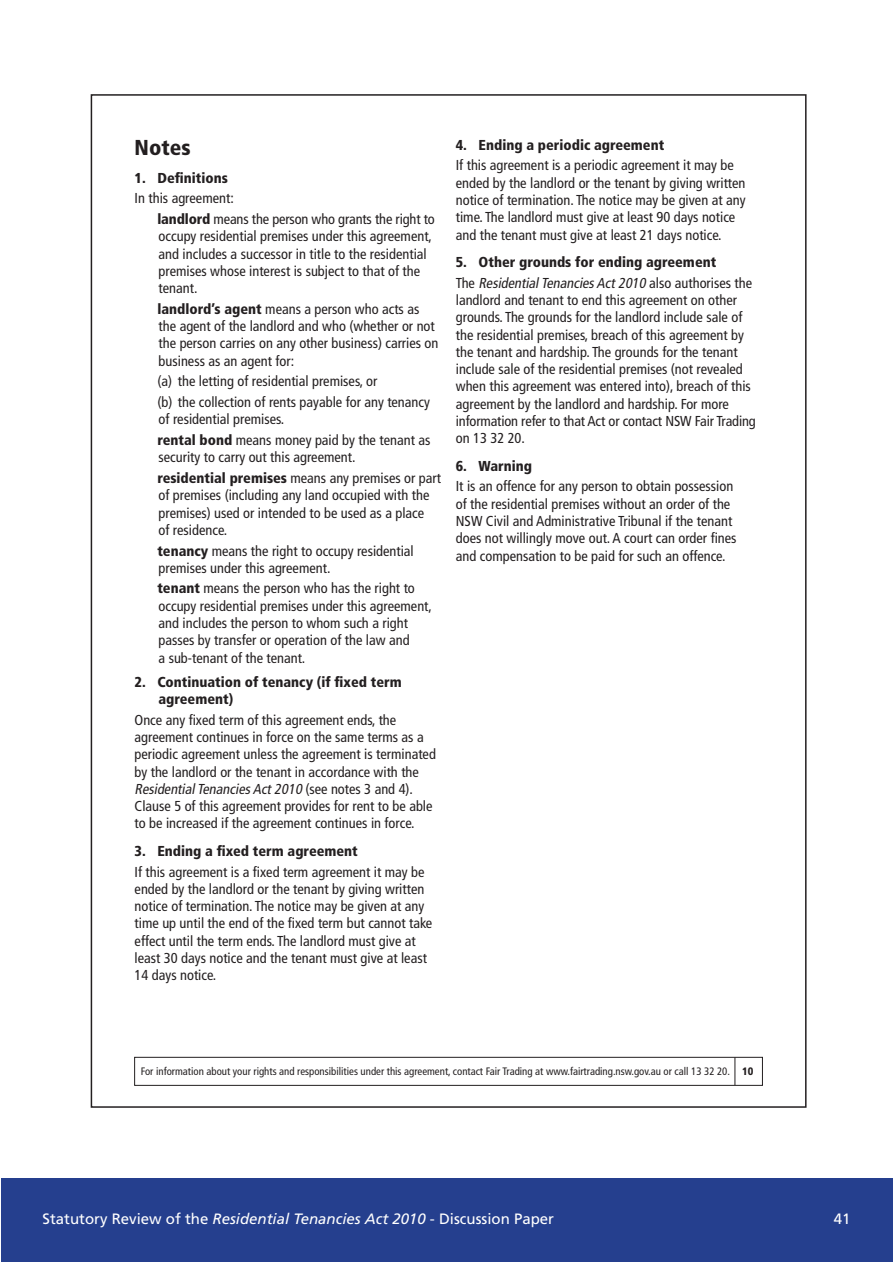
<style>
.page{position:relative;width:893px;height:1263px;background:#fff}
.page>*{position:absolute;margin:0;border:0;box-sizing:border-box;transform-origin:0 0}
.t1{font:900 condensed 21.6px "Frutiger";color:#231f20}
.t2{font:15px "Frutiger";color:#fff}
.t3{font:condensed 14.4px/17.2px "Frutiger";color:#231f20}
.t4{font:900 condensed 14.4px/17.2px "Frutiger";color:#231f20}
.t5{font:condensed 10.8px "Frutiger";color:#231f20}
.s1{font-weight:900}
.s2{font-style:italic}
.s3{font-weight:400}
.s4{font-weight:400;font-style:italic}
</style>
<div class="page">
<div style="left:1px;top:1179px;width:891px;height:83px;background:#253f8e"></div>
<div style="left:134px;top:1057px;width:629px;height:29px;border:1px solid #231f20"></div>
<svg style="left:735px;top:1057px;width:1px;height:28px"></svg>
<p class="t1" style="left:135px;top:135px;width:58px">Notes</p>
<p class="t4" style="left:135px;top:169px;width:95px">1. Definitions</p>
<p class="t3" style="left:135px;top:190px;width:101px">In this agreement:</p>
<p class="t3" style="left:157px;top:211px;width:279px"><span class="s1">landlord</span> means the person who grants the right to</p>
<p class="t3" style="left:159px;top:228px;width:275px">occupy residential premises under this agreement, and includes a successor in title to the residential premises whose interest is subject to that of the tenant.</p>
<p class="t3" style="left:157px;top:300px;width:283px"><span class="s1">landlord’s agent</span> means a person who acts as the agent of the landlord and who (whether or not the person carries on any other business) carries on business as an agent for:</p>
<p class="t3" style="left:157px;top:371px;width:274px;line-height:20.7px">(a) the letting of residential premises, or<br>(b) the collection of rents payable for any tenancy</p>
<p class="t3" style="left:157px;top:409px;width:274px;line-height:20.7px">of residential premises.<br><span class="s1">rental bond</span> means money paid by the tenant as</p>
<p class="t3" style="left:157px;top:447px;width:285px;line-height:20.7px">security to carry out this agreement.<br><span class="s1">residential premises</span> means any premises or part</p>
<p class="t3" style="left:159px;top:487px;width:272px">of premises (including any land occupied with the premises) used or intended to be used as a place of residence.</p>
<p class="t3" style="left:157px;top:542px;width:258px"><span class="s1">tenancy</span> means the right to occupy residential premises under this agreement.</p>
<p class="t3" style="left:157px;top:580px;width:276px"><span class="s1">tenant</span> means the person who has the right to occupy residential premises under this agreement, and includes the person to whom such a right passes by transfer or operation of the law and<br>a sub-tenant of the tenant.</p>
<p class="t4" style="left:159px;top:673px;width:245px;text-indent:-24px">2. Continuation of tenancy (if fixed term agreement)</p>
<p class="t3" style="left:135px;top:711px;width:303px">Once any fixed term of this agreement ends, the agreement continues in force on the same terms as a periodic agreement unless the agreement is terminated by the landlord or the tenant in accordance with the <span class="s2">ResidentialTenanciesAct2010</span> ( s e e n o t e s 3 a n d 4 ) .<br>Clause 5 of this agreement provides for rent to be able to be increased if the agreement continues in force.</p>
<p class="t3" style="left:135px;top:841px;width:291px;line-height:20.7px"><span class="s1">3. Ending a fixed term agreement<br></span>If this agreement is a fixed term agreement it may be</p>
<p class="t3" style="left:135px;top:880px;width:299px">ended by the landlord or the tenant by giving written notice of termination. The notice may be given at any time up until the end of the fixed term but cannot take effect until the term ends. The landlord must give at least 30 days notice and the tenant must give at least 14 days notice.</p>
<p class="t3" style="left:456px;top:135px;width:279px;line-height:20.7px"><span class="s1">4. Ending a periodic agreement<br></span>If this agreement is a periodic agreement it may be</p>
<p class="t3" style="left:456px;top:174px;width:291px">ended by the landlord or the tenant by giving written notice of termination. The notice may be given at any time. The landlord must give at least 90 days notice and the tenant must give at least 21 days notice.</p>
<p class="t4" style="left:456px;top:252px;width:298px;line-height:20.7px">5. Other grounds for ending agreement<br><span class="s3">T h e</span> <span class="s4">ResidentialTenanciesAct2010</span> <span class="s3">a l s o a u t h o r i s e s t h e</span></p>
<p class="t3" style="left:456px;top:292px;width:301px">landlord and tenant to end this agreement on other grounds. The grounds for the landlord include sale of the residential premises, breach of this agreement by the tenant and hardship. The grounds for the tenant include sale of the residential premises (not revealed when this agreement was entered into), breach of this agreement by the landlord and hardship. For more information refer to that Act or contact NSW Fair Trading on 13 32 20.</p>
<p class="t3" style="left:456px;top:456px;width:279px;line-height:20.7px"><span class="s1">6. Warning<br></span>It is an offence for any person to obtain possession</p>
<p class="t3" style="left:456px;top:495px;width:282px">of the residential premises without an order of the NSW Civil and Administrative Tribunal if the tenant does not willingly move out. A court can order fines and compensation to be paid for such an offence.</p>
<p class="t5" style="left:141px;top:1065px;width:614px">For information about your rights and responsibilities under this agreement, contact Fair Trading at www.fairtrading.nsw.gov.au or call 13 32 20. <span class="s1">10</span></p>
<p class="t2" style="left:43px;top:1210px;width:513px">Statutory Review of the <span class="s2">Residential Tenancies Act 2010</span> - Discussion Paper</p>
<p class="t2" style="left:834px;top:1210px;width:18px">41</p>
</div>
